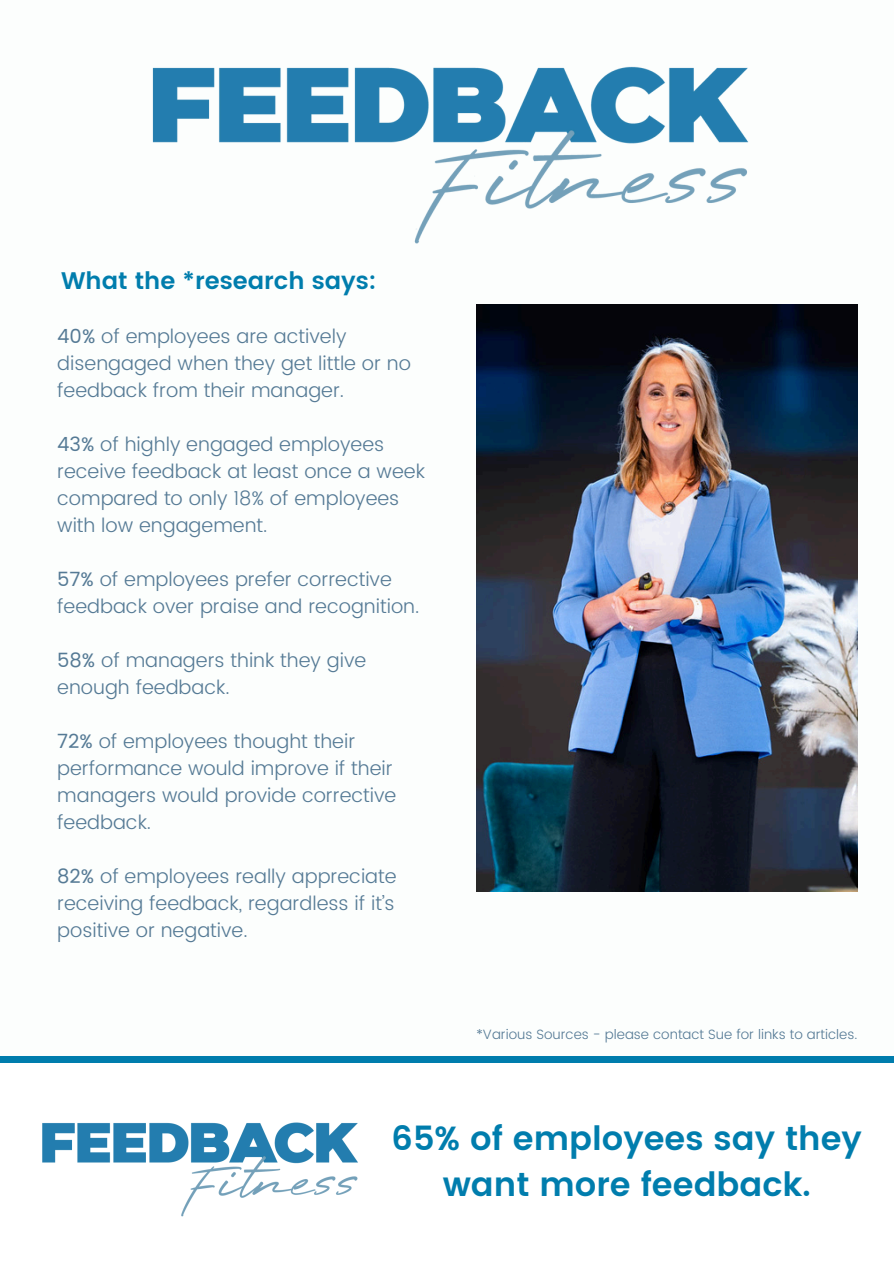
<style>
.page{position:relative;width:894px;height:1264px;background:#fff}
.page>*{position:absolute;margin:0;border:0;box-sizing:border-box;transform-origin:0 0}
.t1{font:600 33.45px/45.8px "Poppins";color:#007dad;text-align:center}
.t2{font:600 24px "Poppins";color:#007dad}
.t3{font:300 19.5px/27px "Poppins";color:#557a95}
.t4{font:300 13.5px "Poppins";color:#557a95}
.s1{font-weight:400}
</style>
<div class="page">
<div style="left:0;top:1056px;width:893px;height:207px;background:#007dad"></div>
<div style="left:0;top:1063px;width:893px;height:200px;background:#fff"></div>
<img style="left:152px;top:66px;width:597px;height:178px">
<img style="left:42px;top:1122px;width:316px;height:95px">
<img style="left:476px;top:305px;width:380px;height:586px">
<p class="t2" style="left:61px;top:266px;width:317px">What the *research says:</p>
<h2 class="t3" style="left:57px;top:322px;width:355px"><span class="s1">40%</span> of employees are actively disengaged when they get little or no feedback from their manager.</h2>
<h3 class="t3" style="left:57px;top:430px;width:369px"><span class="s1">43%</span> of highly engaged employees receive feedback at least once a week compared to only 18% of employees with low engagement.</h3>
<h3 class="t3" style="left:57px;top:565px;width:363px"><span class="s1">57%</span> of employees prefer corrective feedback over praise and recognition.</h3>
<h3 class="t3" style="left:57px;top:646px;width:310px"><span class="s1">58%</span> of managers think they give enough feedback.</h3>
<h3 class="t3" style="left:57px;top:727px;width:340px"><span class="s1">72%</span> of employees thought their performance would improve if their managers would provide corrective feedback.</h3>
<h3 class="t3" style="left:57px;top:862px;width:341px;text-align:justify"><span class="s1">82%</span> of employees really appreciate receiving feedback, regardless if it’s positive or negative.</h3>
<p class="t4" style="left:476px;top:1026px;width:382px">*Various Sources - please contact Sue for links to articles.</p>
<h3 class="t1" style="left:391px;top:1115px;width:471px">65% of employees say they want more feedback.</h3>
</div>
